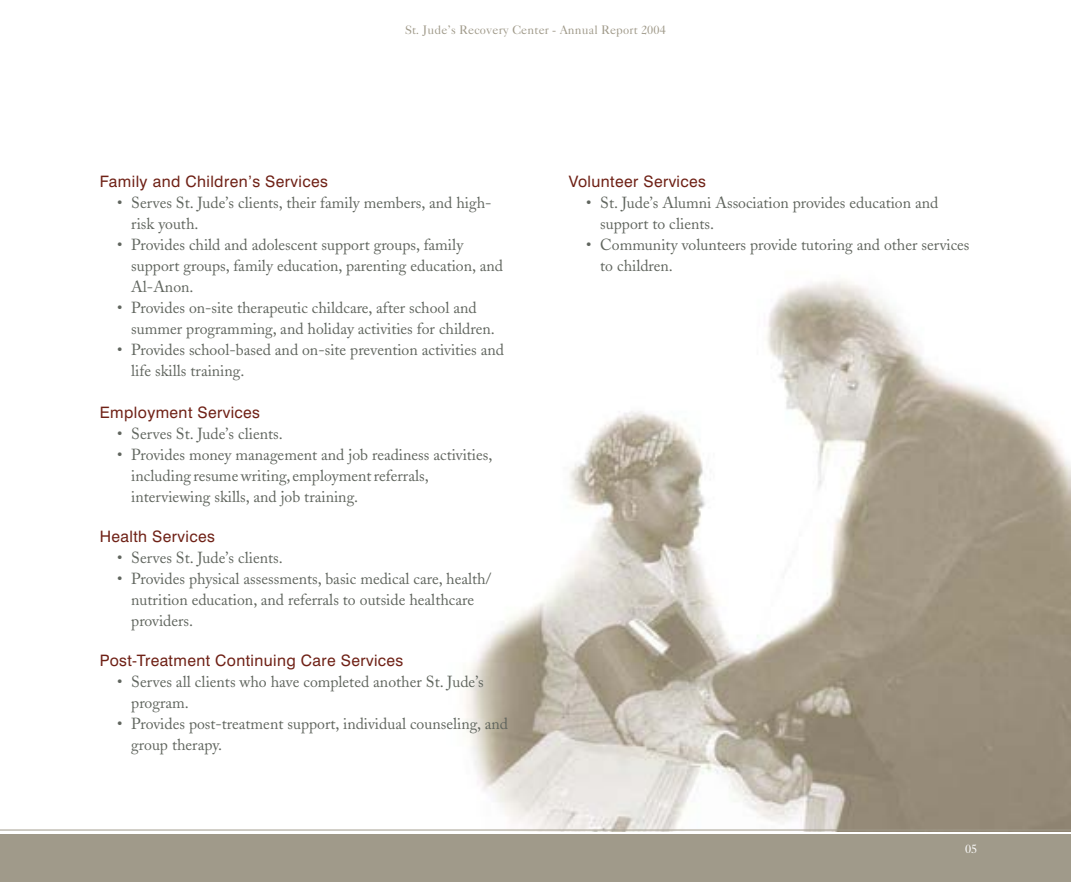
<style>
.page{position:relative;width:1071px;height:882px;background:#fff}
.page>*{position:absolute;margin:0;border:0;box-sizing:border-box;transform-origin:0 0}
.t1{font:15.75px/21px "Caslon S Si";color:#60655e}
.t2{font:15.75px "Swiss 721 BT";letter-spacing:.025em;color:#6f2116}
.t3{font:12.25px "Caslon Five S Si";letter-spacing:.01em;color:#a09a8a}
.t4{font:12.25px "Caslon Five S Si";color:#fff}
</style>
<div class="page">
<img style="left:366px;top:280px;width:705px;height:552px">
<div style="left:0;top:834px;width:1071px;height:48px;background:#a09a8a"></div>
<hr style="left:0;top:830px;width:1071px;height:1px;background:#a09a8a">
<p class="t3" style="left:405px;top:22px;width:262px">St. Jude’s Recovery Center - Annual Report 2004</p>
<p class="t2" style="left:100px;top:172px;width:230px">Family and Children’s Services</p>
<p class="t1" style="left:131px;top:192px;width:362px;text-indent:-14px">• Serves St. Jude’s clients, their family members, and high&shy;risk youth.</p>
<p class="t1" style="left:131px;top:234px;width:373px;text-indent:-14px">• Provides child and adolescent support groups, family support groups, family education, parenting education, and<br>Al-Anon.</p>
<p class="t1" style="left:131px;top:297px;width:365px;text-indent:-14px">• Provides on-site therapeutic childcare, after school and summer programming, and holiday activities for children.</p>
<p class="t1" style="left:131px;top:339px;width:374px;text-indent:-14px">• Provides school-based and on-site prevention activities and life skills training.</p>
<p class="t2" style="left:100px;top:403px;width:162px">Employment Services</p>
<p class="t1" style="left:117px;top:423px;width:167px">• Serves St. Jude’s clients.</p>
<p class="t1" style="left:131px;top:444px;width:363px;text-indent:-14px">• Provides money management and job readiness activities, including resume writing, employment referrals, interviewing skills, and job training.</p>
<p class="t2" style="left:100px;top:527px;width:117px">Health Services</p>
<p class="t1" style="left:117px;top:547px;width:167px">• Serves St. Jude’s clients.</p>
<p class="t1" style="left:131px;top:568px;width:361px;text-indent:-14px">• Provides physical assessments, basic medical care, health/ nutrition education, and referrals to outside healthcare providers.</p>
<p class="t2" style="left:100px;top:651px;width:305px">Post-Treatment Continuing Care Services</p>
<p class="t1" style="left:131px;top:671px;width:354px;text-indent:-14px">• Serves all clients who have completed another St. Jude’s program.</p>
<p class="t1" style="left:131px;top:713px;width:378px;text-indent:-14px">• Provides post-treatment support, individual counseling, and group therapy.</p>
<p class="t2" style="left:569px;top:172px;width:139px">Volunteer Services</p>
<p class="t1" style="left:600px;top:192px;width:340px;text-indent:-14px">• St. Jude’s Alumni Association provides education and support to clients.</p>
<p class="t1" style="left:600px;top:234px;width:371px;text-indent:-14px">• Community volunteers provide tutoring and other services to children.</p>
<p class="t4" style="left:965px;top:841px;width:14px">05</p>
</div>
